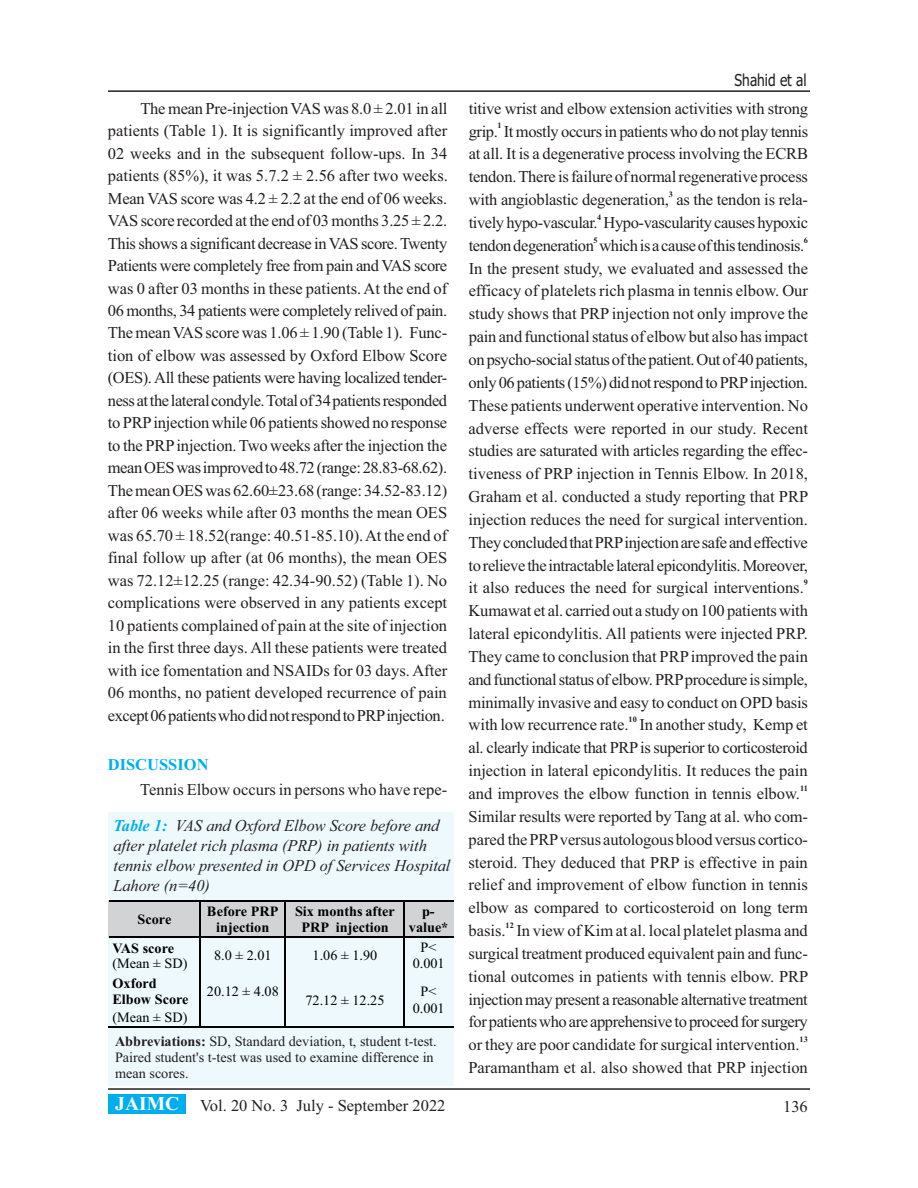
<style>
.page{position:relative;width:918px;height:1188px;background:#fff}
.page>*{position:absolute;margin:0;border:0;box-sizing:border-box;transform-origin:0 0}
.t1{font:16.5px/22.8px "Times New Roman";color:#231f20;text-align:justify}
.t2{font:italic 16.5px/20.1px "Times New Roman";color:#231f20}
.t3{font:16.5px "Times New Roman";letter-spacing:-.025em;color:#231f20}
.t4{font:16.5px "Tahoma";color:#231f20;scale:.84 1}
.t5{font:700 16.5px "Times New Roman";color:#00aeef}
.t6{font:14.25px/15.8px "Times New Roman";color:#231f20}
.t7{font:700 14.25px/16px "Times New Roman";color:#000;text-align:center}
.t8{font:14.25px/16px "Times New Roman";color:#000;text-align:center}
.t9{font:700 8.25px "Times New Roman";color:#231f20}
.s1{font-weight:700;color:#00aeef}
.s2{font-weight:700}
.s3{font-weight:700;font-size:19.5px;color:#fff}
</style>
<div class="page">
<div style="left:108px;top:813px;width:346px;height:273px;background:#eef9fe"></div>
<div style="left:108px;top:900px;width:346px;height:38px;background:#d1d3d4"></div>
<hr style="left:109px;top:900px;width:90px;height:1px;background:#000">
<hr style="left:201px;top:900px;width:83px;height:1px;background:#000">
<hr style="left:285px;top:900px;width:119px;height:1px;background:#000">
<hr style="left:405px;top:900px;width:49px;height:1px;background:#000">
<hr style="left:199px;top:901px;width:2px;height:36px;background:#000">
<hr style="left:284px;top:901px;width:1px;height:36px;background:#000">
<hr style="left:404px;top:901px;width:1px;height:36px;background:#000">
<hr style="left:109px;top:937px;width:90px;height:1px;background:#000">
<hr style="left:201px;top:937px;width:83px;height:1px;background:#000">
<hr style="left:285px;top:937px;width:119px;height:1px;background:#000">
<hr style="left:405px;top:937px;width:49px;height:1px;background:#000">
<hr style="left:199px;top:938px;width:2px;height:35px;background:#000">
<hr style="left:284px;top:938px;width:1px;height:35px;background:#000">
<hr style="left:404px;top:938px;width:1px;height:35px;background:#000">
<hr style="left:108px;top:1026px;width:91px;height:2px;background:#000">
<hr style="left:199px;top:973px;width:2px;height:53px;background:#000">
<hr style="left:201px;top:1026px;width:83px;height:2px;background:#000">
<hr style="left:284px;top:973px;width:1px;height:53px;background:#000">
<hr style="left:285px;top:1026px;width:119px;height:2px;background:#000">
<hr style="left:404px;top:973px;width:1px;height:53px;background:#000">
<hr style="left:405px;top:1026px;width:49px;height:2px;background:#000">
<hr style="left:108px;top:1088px;width:702px;height:2px;background:#231f20">
<div style="left:108px;top:1094px;width:77px;height:20px;background:#00aeef"></div>
<hr style="left:108px;top:90px;width:702px;height:2px;background:#231f20">
<p class="t4" style="left:735px;top:73px;width:87px">Shahid et al</p>
<p class="t1" style="left:469px;top:98px;width:341px">titive wrist and elbow extension activities with strong</p>
<p class="t9" style="left:497px;top:123px;width:6px">1</p>
<p class="t1" style="left:469px;top:121px;width:341px">grip. It mostly occurs in patients who do not play tennis at all. It is a degenerative process involving the ECRB tendon.There isfailure of normalregenerative process</p>
<p class="t9" style="left:669px;top:191px;width:6px">3</p>
<p class="t1" style="left:469px;top:190px;width:341px">with angioblastic degeneration, as the tendon is rela-</p>
<p class="t9" style="left:597px;top:214px;width:6px">4</p>
<p class="t3" style="left:469px;top:216px;width:341px">tively hypo-vascular. Hypo-vascularity causes hypoxic</p>
<p class="t9" style="left:594px;top:237px;width:6px">5</p>
<p class="t9" style="left:804px;top:237px;width:6px">6</p>
<p class="t1" style="left:469px;top:235px;width:341px;text-align:left">tendondegeneration whichisacauseofthistendinosis.<br>In the present study, we evaluated and assessed the efficacy of platelets rich plasma in tennis elbow. Our study shows that PRP injection not only improve the pain and functional status of elbow but also has impact onpsycho-socialstatusofthepatient.Outof40patients, only06patients(15%)didnotrespondtoPRPinjection.<br>These patients underwent operative intervention. No adverse effects were reported in our study. Recent studies are saturated with articles regarding the effec&shy;tiveness of PRP injection in Tennis Elbow. In 2018, Graham et al. conducted a study reporting that PRP injection reduces the need for surgical intervention.<br>TheyconcludedthatPRPinjectionaresafeandeffective torelieve the intractable lateral epicondylitis.Moreover,</p>
<p class="t9" style="left:804px;top:580px;width:6px">9</p>
<p class="t1" style="left:469px;top:578px;width:341px;text-align:left">it also reduces the need for surgical interventions.<br>Kumawat et al. carried out a study on 100 patientswith lateral epicondylitis. All patients were injected PRP.<br>They came to conclusion that PRPimproved the pain andfunctionalstatusof elbow.PRPprocedure issimple, minimally invasive and easy to conduct on OPD basis</p>
<p class="t9" style="left:629px;top:717px;width:10px">10</p>
<p class="t1" style="left:469px;top:715px;width:341px">with low recurrence rate. In another study, Kemp et al. clearly indicate that PRPis superior to corticosteroid injection in lateral epicondylitis. It reduces the pain</p>
<p class="t9" style="left:800px;top:785px;width:9px">11</p>
<p class="t1" style="left:469px;top:784px;width:341px;text-align:left">and improves the elbow function in tennis elbow.<br>Similar results were reported by Tang at al. who com&shy;pared thePRPversus autologous blood versus cortico&shy;steroid. They deduced that PRP is effective in pain relief and improvement of elbow function in tennis elbow as compared to corticosteroid on long term</p>
<p class="t9" style="left:506px;top:922px;width:10px">12</p>
<p class="t1" style="left:468px;top:921px;width:341px">basis. In view of Kim at al. local platelet plasma and surgical treatment produced equivalent pain and func&shy;tional outcomes in patients with tennis elbow. PRP injection may present a reasonable alternative treatment forpatientswhoare apprehensive toproceedforsurgery</p>
<p class="t9" style="left:800px;top:1036px;width:10px">13</p>
<p class="t1" style="left:468px;top:1035px;width:341px">or they are poor candidate for surgical intervention.<br>Paramantham et al. also showed that PRP injection</p>
<p class="t1" style="left:108px;top:99px;width:342px;text-indent:33px">The mean Pre-injectionVAS was 8.0 ± 2.01 in all patients (Table 1). It is significantly improved after 02 weeks and in the subsequent follow-ups. In 34 patients (85%), it was 5.7.2 ± 2.56 after two weeks.<br>Mean VAS score was 4.2 ± 2.2 at the end of 06 weeks.<br>VASscore recorded atthe end of 03months 3.25 ± 2.2.<br>This shows a significant decrease inVAS score.Twenty Patients were completely free from pain and VAS score was 0 after 03 months in these patients. At the end of 06 months, 34 patients were completely relived of pain.<br>The meanVAS score was 1.06 ± 1.90 (Table 1). Func&shy;tion of elbow was assessed by Oxford Elbow Score (OES).All these patients were having localized tender&shy;nessatthelateralcondyle.Totalof34patientsresponded toPRPinjectionwhile 06 patientsshowed no response to the PRPinjection. Two weeks after the injection the meanOESwasimprovedto48.72(range:28.83-68.62).<br>ThemeanOESwas 62.60±23.68 (range: 34.52-83.12) after 06 weeks while after 03 months the mean OES was 65.70 ± 18.52(range: 40.51-85.10). At the end of final follow up after (at 06 months), the mean OES was 72.12±12.25 (range: 42.34-90.52) (Table 1). No complications were observed in any patients except 10 patients complained of pain at the site of injection in the first three days. All these patients were treated with ice fomentation and NSAIDs for 03 days. After 06 months, no patient developed recurrence of pain except06patientswhodidnotrespondtoPRPinjection.</p>
<p class="t5" style="left:108px;top:759px;width:102px">DISCUSSION</p>
<p class="t1" style="left:140px;top:779px;width:308px">Tennis Elbow occurs in persons who have repe-</p>
<p class="t2" style="left:113px;top:817px;width:338px"><span class="s1">Table 1:</span> VAS and Oxford Elbow Score before and after platelet rich plasma (PRP) in patients with tennis elbow presented in OPD of Services Hospital Lahore (n=40)</p>
<p class="t7" style="left:138px;top:913px;width:35px">Score</p>
<p class="t7" style="left:207px;top:905px;width:73px">Before PRP injection</p>
<p class="t7" style="left:295px;top:905px;width:101px">Six months after<br>PRP injection</p>
<p class="t7" style="left:409px;top:905px;width:41px">p&shy;value*</p>
<p class="t7" style="left:112px;top:941px;width:63px">VAS score</p>
<p class="t8" style="left:112px;top:957px;width:77px">(Mean ± SD)</p>
<p class="t8" style="left:214px;top:949px;width:59px">8.0 ± 2.01</p>
<p class="t8" style="left:313px;top:949px;width:66px">1.06 ± 1.90</p>
<p class="t8" style="left:413px;top:941px;width:34px">P&lt;<br>0.001</p>
<p class="t7" style="left:112px;top:976px;width:78px;line-height:16.5px;text-align:left">Oxford<br>Elbow Score</p>
<p class="t8" style="left:112px;top:1010px;width:77px">(Mean ± SD)</p>
<p class="t8" style="left:207px;top:984px;width:73px">20.12 ± 4.08</p>
<p class="t8" style="left:306px;top:993px;width:81px">72.12 ± 12.25</p>
<p class="t8" style="left:413px;top:985px;width:34px">P&lt;<br>0.001</p>
<p class="t6" style="left:115px;top:1035px;width:323px"><span class="s2">Abbreviations:</span> SD, Standard deviation, t, student t-test.<br>Paired student's t-test was used to examine difference in mean scores.</p>
<p class="t1" style="left:115px;top:1095px;width:332px"><span class="s3">JAIMC</span> Vol. 20 No. 3 July - September 2022</p>
<p class="t1" style="left:783px;top:1097px;width:26px">136</p>
</div>
